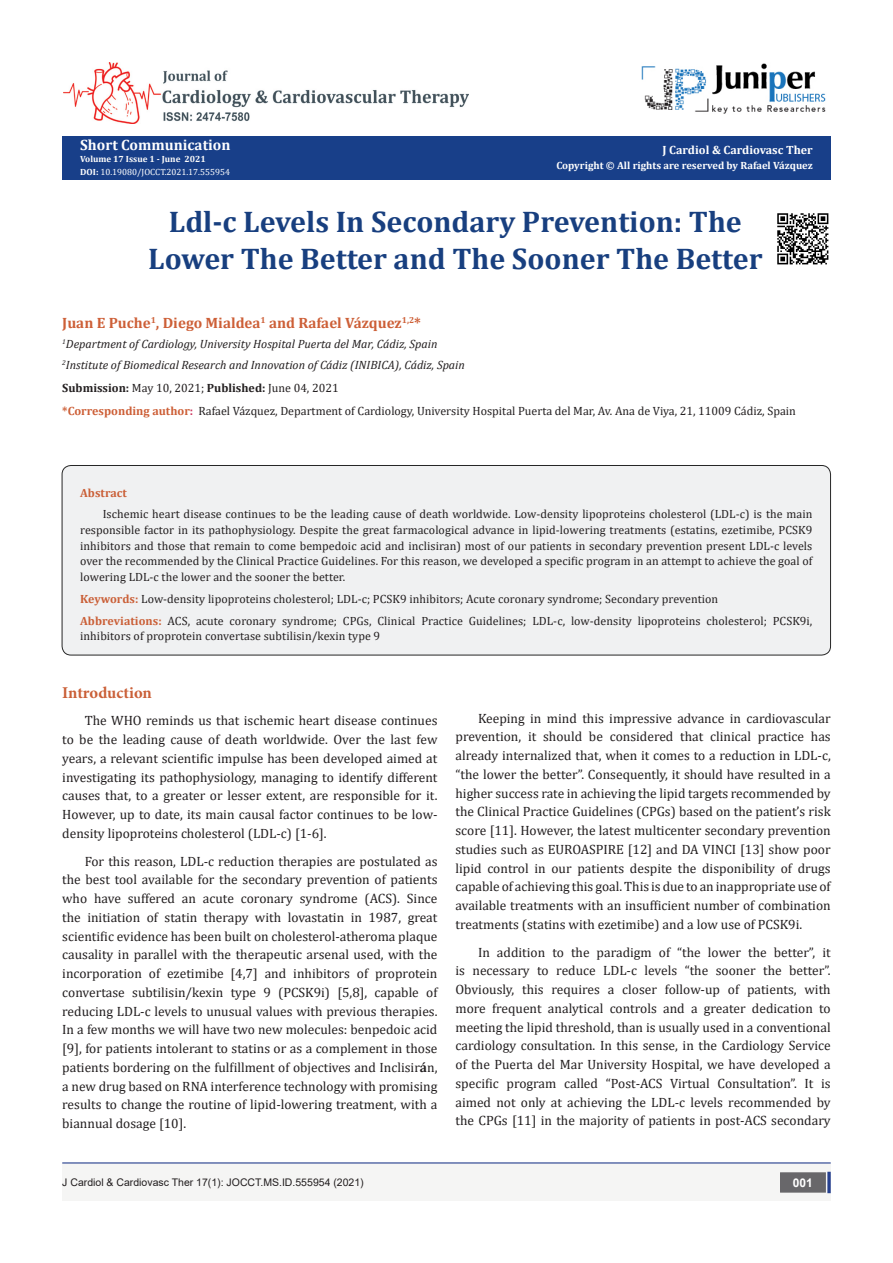
<style>
.page{position:relative;width:893px;height:1263px;background:#fff}
.page>*{position:absolute;margin:0;border:0;box-sizing:border-box;transform-origin:0 0}
.t1{font:700 30px/37.5px "Cambria";color:#183f7f;text-align:center}
.t2{font:700 16.5px "Minion Pro";letter-spacing:-.005em;color:#ca5f37}
.t3{font:700 15px "Cambria";color:#cd5f37}
.t4{font:700 15px "Cambria";color:#fff}
.t5{font:13.5px/18.8px "Cambria";color:#231f20;text-align:justify}
.t6{font:12px/15.8px "Cambria";letter-spacing:.005em;color:#231f20;text-align:justify}
.t7{font:italic 12px "Cambria";color:#231f20}
.t8{font:700 12px "Cambria";color:#fff}
.t9{font:700 12px "Cambria";letter-spacing:.005em;color:#ca5f37}
.t10{font:700 12px "Arial";color:#fff}
.t11{font:10.5px "Arial";color:#231f20}
.t12{font:700 10.5px "Cambria";color:#fff}
.t13{font:9px "Cambria";color:#fff}
.t14{font:700 9px "Cambria";color:#fffefc}
.s1{font-weight:700}
.s2{font-weight:700;color:#cd5f37}
.s3{font-weight:700;color:#cd375f}
.s4{font-weight:700;color:#ca5f37}
</style>
<div class="page">
<div style="left:62px;top:136px;width:769px;height:44px;background:#183f89"></div>
<img style="left:641px;top:63px;width:185px;height:51px">
<div style="left:62px;top:1163px;width:769px;height:38px;background:#f5f5f4"></div>
<div style="left:781px;top:1173px;width:44px;height:19px;background:#68676a"></div>
<div style="left:780px;top:1172px;width:46px;height:20px;border:2px solid #68676a"></div>
<svg style="left:827px;top:1172px;width:4px;height:21px"></svg>
<img style="left:63px;top:63px;width:406px;height:60px">
<hr style="left:62px;top:1162px;width:769px;height:1px;background:#253f8e">
<div style="left:62px;top:465px;width:768px;height:190px;background:#f0f1f2;border-radius:9px"></div>
<div style="left:62px;top:465px;width:769px;height:190px;border:1px solid #262626;border-radius:9px"></div>
<img style="left:777px;top:213px;width:52px;height:52px">
<p class="t4" style="left:80px;top:134px;width:152px">Short Communication</p>
<p class="t14" style="left:80px;top:153px;width:127px">Volume 17 Issue 1 - June 2021</p>
<p class="t13" style="left:80px;top:166px;width:151px"><span class="s1">DOI:</span> 10.19080/JOCCT.2021.17.555954</p>
<p class="t8" style="left:663px;top:141px;width:152px">J Cardiol &amp; Cardiovasc Ther</p>
<p class="t12" style="left:556px;top:158px;width:258px">Copyright © All rights are reserved by Rafael Vázquez</p>
<p class="t1" style="left:148px;top:202px;width:616px">Ldl-c Levels In Secondary Prevention: The<br>Lower The Better and The Sooner The Better</p>
<p class="t3" style="left:62px;top:312px;width:360px">Juan E Puche<sup>1</sup>, Diego Mialdea<sup>1</sup> and Rafael Vázquez<sup>1,2</sup>*</p>
<p class="t7" style="left:62px;top:336px;width:377px"><sup>1</sup>Department of Cardiology, University Hospital Puerta del Mar, Cádiz, Spain</p>
<p class="t7" style="left:62px;top:356px;width:404px"><sup>2</sup>Institute of Biomedical Research and Innovation of Cádiz (INIBICA), Cádiz, Spain</p>
<p class="t6" style="left:62px;top:380px;width:278px"><span class="s1">Submission:</span> May 10, 2021; <span class="s1">Published:</span> June 04, 2021</p>
<p class="t6" style="left:62px;top:403px;width:735px"><span class="s2">*Corresponding author</span><span class="s3">:</span> Rafael Vázquez, Department of Cardiology, University Hospital Puerta del Mar, Av. Ana de Viya, 21, 11009 Cádiz, Spain</p>
<p class="t9" style="left:80px;top:484px;width:48px">Abstract</p>
<p class="t6" style="left:80px;top:506px;width:734px;text-indent:22px">Ischemic heart disease continues to be the leading cause of death worldwide. Low-density lipoproteins cholesterol (LDL-c) is the main responsible factor in its pathophysiology. Despite the great farmacological advance in lipid-lowering treatments (estatins, ezetimibe, PCSK9 inhibitors and those that remain to come bempedoic acid and inclisiran) most of our patients in secondary prevention present LDL-c levels over the recommended by the Clinical Practice Guidelines. For this reason, we developed a specific program in an attempt to achieve the goal of lowering LDL-c the lower and the sooner the better.</p>
<p class="t6" style="left:80px;top:591px;width:640px"><span class="s4">Keywords:</span> Low-density lipoproteins cholesterol; LDL-c; PCSK9 inhibitors; Acute coronary syndrome; Secondary prevention</p>
<p class="t6" style="left:80px;top:612px;width:734px"><span class="s4">Abbreviations:</span> ACS, acute coronary syndrome; CPGs, Clinical Practice Guidelines; LDL-c, low-density lipoproteins cholesterol; PCSK9i, inhibitors of proprotein convertase subtilisin/kexin type 9</p>
<p class="t2" style="left:62px;top:681px;width:91px">Introduction</p>
<p class="t5" style="left:62px;top:711px;width:377px;text-indent:22px">The WHO reminds us that ischemic heart disease continues to be the leading cause of death worldwide. Over the last few years, a relevant scientific impulse has been developed aimed at investigating its pathophysiology, managing to identify different causes that, to a greater or lesser extent, are responsible for it.<br>However, up to date, its main causal factor continues to be low&shy;density lipoproteins cholesterol (LDL-c) [1-6].</p>
<p class="t5" style="left:62px;top:851px;width:377px;text-indent:22px">For this reason, LDL-c reduction therapies are postulated as the best tool available for the secondary prevention of patients who have suffered an acute coronary syndrome (ACS). Since the initiation of statin therapy with lovastatin in 1987, great scientific evidence has been built on cholesterol-atheroma plaque causality in parallel with the therapeutic arsenal used, with the incorporation of ezetimibe [4,7] and inhibitors of proprotein convertase subtilisin/kexin type 9 (PCSK9i) [5,8], capable of reducing LDL-c levels to unusual values with previous therapies.<br>In a few months we will have two new molecules: benpedoic acid [9], for patients intolerant to statins or as a complement in those patients bordering on the fulfillment of objectives and Inclisir<span class="s1">á</span>n, a new drug based on RNA interference technology with promising results to change the routine of lipid-lowering treatment, with a biannual dosage [10].</p>
<p class="t5" style="left:455px;top:709px;width:377px;text-indent:22px">Keeping in mind this impressive advance in cardiovascular prevention, it should be considered that clinical practice has already internalized that, when it comes to a reduction in LDL-c, “the lower the better”. Consequently, it should have resulted in a higher success rate in achieving the lipid targets recommended by the Clinical Practice Guidelines (CPGs) based on the patient’s risk score [11]. However, the latest multicenter secondary prevention studies such as EUROASPIRE [12] and DA VINCI [13] show poor lipid control in our patients despite the disponibility of drugs capable of achieving this goal. This is due to an inappropriate use of available treatments with an insufficient number of combination treatments (statins with ezetimibe) and a low use of PCSK9i.</p>
<p class="t5" style="left:455px;top:943px;width:377px;text-indent:22px">In addition to the paradigm of “the lower the better”, it is necessary to reduce LDL-c levels “the sooner the better”.<br>Obviously, this requires a closer follow-up of patients, with more frequent analytical controls and a greater dedication to meeting the lipid threshold, than is usually used in a conventional cardiology consultation. In this sense, in the Cardiology Service of the Puerta del Mar University Hospital, we have developed a specific program called “Post-ACS Virtual Consultation”. It is aimed not only at achieving the LDL-c levels recommended by the CPGs [11] in the majority of patients in post-ACS secondary</p>
<p class="t11" style="left:62px;top:1175px;width:303px">J Cardiol &amp; Cardiovasc Ther 17(1): JOCCT.MS.ID.555954 (2021)</p>
<p class="t10" style="left:793px;top:1174px;width:22px">001</p>
</div>
